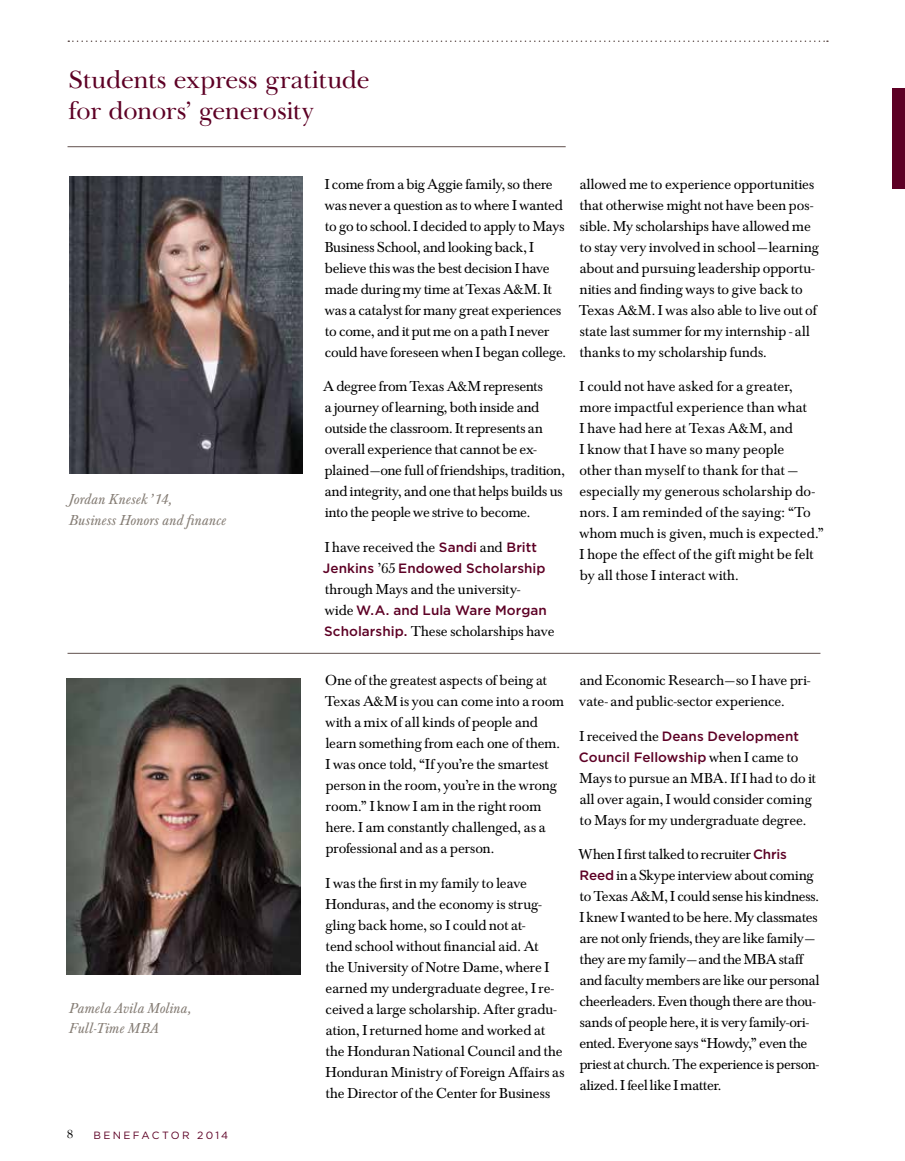
<style>
.page{position:relative;width:905px;height:1161px;background:#fff}
.page>*{position:absolute;margin:0;border:0;box-sizing:border-box;transform-origin:0 0}
.t1{font:25.5px/30.6px "Baskerville Cyr Upright";letter-spacing:-.02em;color:#5d0025}
.t2{font:15px/21px "Baskerville Rgl";color:#000}
.t3{font:15px/20.2px "Baskerville Itl";letter-spacing:-.005em;color:#867e76}
.t4{font:500 13.5px/21px "Gotham";letter-spacing:.005em;color:#5d0025}
.t5{font:12px "Baskerville Cyr Upright";color:#000}
.t6{font:10.5px "Gotham";letter-spacing:.22em;color:#5d0025}
.s1{font-family:"Gotham";font-weight:500;font-size:13.5px;color:#5d0025}
.s2{font-family:"Baskerville Rgl";font-weight:400;font-size:15px;color:#000}
</style>
<div class="page">
<svg style="left:68px;top:41px;width:759px;height:1px"></svg>
<div style="left:892px;top:89px;width:12px;height:100px;background:#5d0025"></div>
<img style="left:69px;top:176px;width:234px;height:297px">
<img style="left:67px;top:678px;width:233px;height:296px">
<hr style="left:68px;top:653px;width:752px;height:1px;background:#60504d">
<hr style="left:68px;top:146px;width:497px;height:1px;background:#60504d">
<h1 class="t1" style="left:68px;top:65px;width:303px">Students express gratitude for donors’ generosity</h1>
<p class="t3" style="left:69px;top:490px;width:159px">Jordan Knesek ’14,<br>Business Honors and finance</p>
<p class="t3" style="left:69px;top:999px;width:124px">Pamela Avila Molina,<br>Full-Time MBA</p>
<p class="t5" style="left:67px;top:1128px;width:8px">8</p>
<p class="t6" style="left:93px;top:1129px;width:136px">BENEFACTOR 2014</p>
<p class="t2" style="left:324px;top:175px;width:243px">I come from a big Aggie family, so there was never a question as to where I wanted to go to school. I decided to apply to Mays Business School, and looking back, I believe this was the best decision I have made during my time at Texas A&amp;M. It was a catalyst for many great experiences to come, and it put me on a path I never could have foreseen when I began college.</p>
<p class="t2" style="left:323px;top:377px;width:243px">A degree from Texas A&amp;M represents<br>a journey of learning, both inside and outside the classroom. It represents an overall experience that cannot be ex&shy;plained—one full of friendships, tradition, and integrity, and one that helps builds us into the people we strive to become.</p>
<p class="t2" style="left:324px;top:538px;width:214px">I have received the <span class="s1">Sandi</span> and <span class="s1">Britt</span></p>
<p class="t4" style="left:323px;top:557px;width:224px">Jenkins <span class="s2">’65</span> Endowed Scholarship</p>
<p class="t2" style="left:325px;top:580px;width:196px">through Mays and the university-</p>
<p class="t4" style="left:325px;top:599px;width:224px"><span class="s2">wide</span> W.A. and Lula Ware Morgan</p>
<p class="t2" style="left:324px;top:622px;width:232px"><span class="s1">Scholarship.</span> These scholarships have</p>
<p class="t2" style="left:579px;top:175px;width:241px">allowed me to experience opportunities that otherwise might not have been pos&shy;sible. My scholarships have allowed me to stay very involved in school —learning about and pursuing leadership opportu&shy;nities and finding ways to give back to Texas A&amp;M. I was also able to live out of state last summer for my internship - all thanks to my scholarship funds.</p>
<p class="t2" style="left:579px;top:377px;width:246px">I could not have asked for a greater, more impactful experience than what<br>I have had here at Texas A&amp;M, and<br>I know that I have so many people<br>other than myself to thank for that — especially my generous scholarship do&shy;nors. I am reminded of the saying: “To whom much is given, much is expected.” I hope the effect of the gift might be felt by all those I interact with.</p>
<p class="t2" style="left:325px;top:671px;width:240px">One of the greatest aspects of being at Texas A&amp;M is you can come into a room with a mix of all kinds of people and learn something from each one of them.<br>I was once told, “If you’re the smartest person in the room, you’re in the wrong room.” I know I am in the right room here. I am constantly challenged, as a professional and as a person.</p>
<p class="t2" style="left:325px;top:873px;width:241px">I was the first in my family to leave Honduras, and the economy is strug&shy;gling back home, so I could not at-<br>tend school without financial aid. At<br>the University of Notre Dame, where I earned my undergraduate degree, I re&shy;ceived a large scholarship. After gradu&shy;ation, I returned home and worked at the Honduran National Council and the Honduran Ministry of Foreign Affairs as the Director of the Center for Business</p>
<p class="t2" style="left:579px;top:671px;width:233px">and Economic Research—so I have pri&shy;vate- and public-sector experience.</p>
<p class="t4" style="left:579px;top:725px;width:222px"><span class="s2">I received the</span> Deans Development<br>Council Fellowship <span class="s2">when I came to</span></p>
<p class="t2" style="left:579px;top:768px;width:238px">Mays to pursue an MBA. If I had to do it all over again, I would consider coming to Mays for my undergraduate degree.</p>
<p class="t2" style="left:578px;top:845px;width:242px">When I first talked to recruiter <span class="s1">Chris Reed</span> in a Skype interview about coming to Texas A&amp;M, I could sense his kindness.<br>I knew I wanted to be here. My classmates are not only friends, they are like family— they are my family— and the MBA staff and faculty members are like our personal cheerleaders. Even though there are thou&shy;sands of people here, it is very family-ori&shy;ented. Everyone says “Howdy,” even the priest at church. The experience is person&shy;alized. I feel like I matter.</p>
</div>
